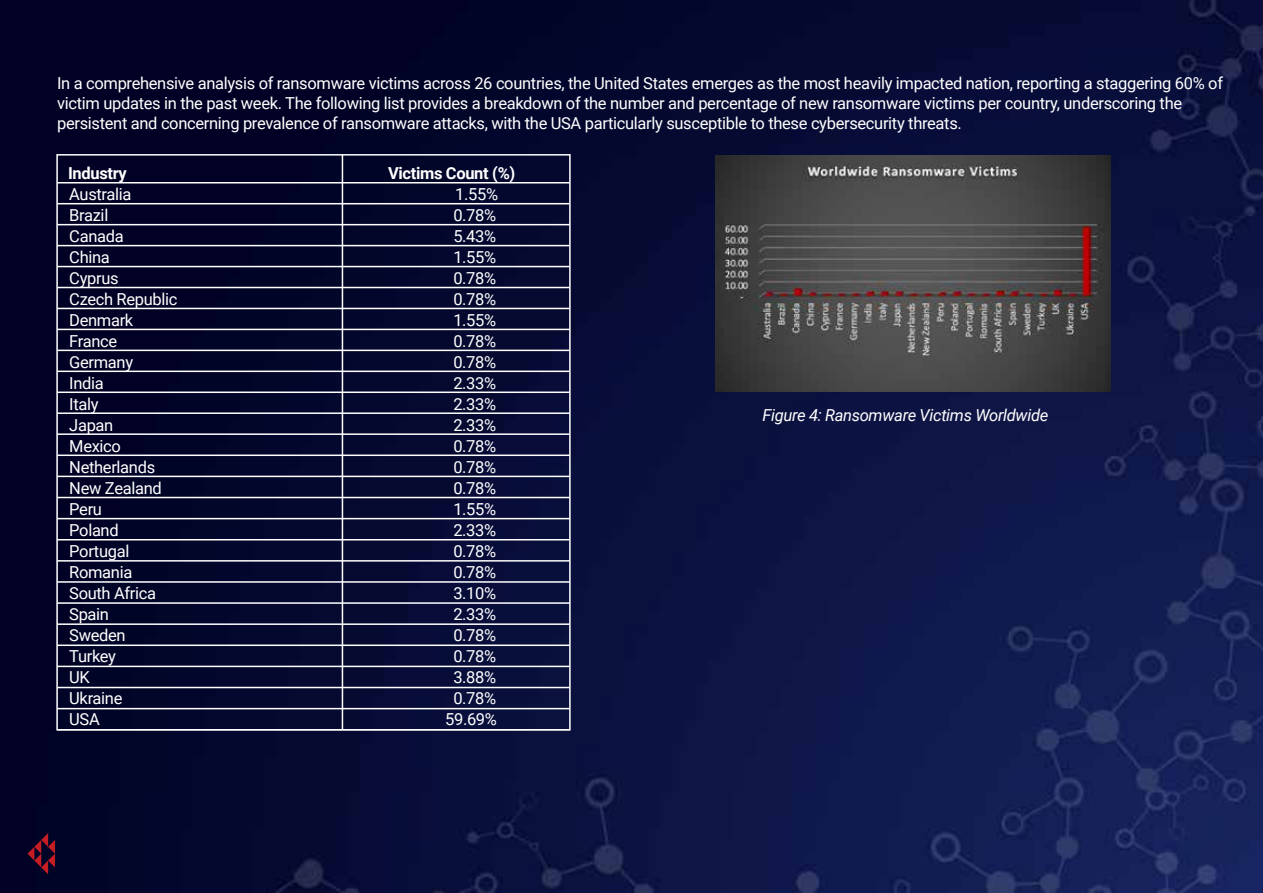
<style>
.page{position:relative;width:1263px;height:893px;background:#fff}
.page>*{position:absolute;margin:0;border:0;box-sizing:border-box;transform-origin:0 0}
.t1{font:16.5px/21px "Roboto";letter-spacing:-.02em;color:#fff}
.t2{font:italic 16.5px "Roboto";letter-spacing:-.02em;color:#fff}
.t3{font:700 16.5px "Roboto";letter-spacing:-.02em;color:#fff}
</style>
<div class="page">
<img style="left:0;top:0;width:1263px;height:893px">
<svg style="left:28px;top:833px;width:27px;height:41px"></svg>
<hr style="left:57px;top:182px;width:513px;height:1px;background:#fff">
<hr style="left:57px;top:203px;width:513px;height:1px;background:#fff">
<hr style="left:57px;top:224px;width:513px;height:1px;background:#fff">
<hr style="left:57px;top:245px;width:513px;height:1px;background:#fff">
<hr style="left:57px;top:266px;width:513px;height:1px;background:#fff">
<hr style="left:57px;top:287px;width:513px;height:1px;background:#fff">
<hr style="left:57px;top:308px;width:513px;height:1px;background:#fff">
<hr style="left:57px;top:329px;width:513px;height:1px;background:#fff">
<hr style="left:57px;top:350px;width:513px;height:1px;background:#fff">
<hr style="left:57px;top:371px;width:513px;height:1px;background:#fff">
<hr style="left:57px;top:391px;width:513px;height:2px;background:#fff">
<hr style="left:57px;top:412px;width:513px;height:2px;background:#fff">
<hr style="left:57px;top:433px;width:513px;height:2px;background:#fff">
<hr style="left:57px;top:454px;width:513px;height:2px;background:#fff">
<hr style="left:57px;top:476px;width:513px;height:1px;background:#fff">
<hr style="left:57px;top:497px;width:513px;height:1px;background:#fff">
<hr style="left:57px;top:518px;width:513px;height:1px;background:#fff">
<hr style="left:57px;top:539px;width:513px;height:1px;background:#fff">
<hr style="left:57px;top:560px;width:513px;height:2px;background:#fff">
<hr style="left:57px;top:581px;width:513px;height:2px;background:#fff">
<hr style="left:57px;top:602px;width:513px;height:2px;background:#fff">
<hr style="left:57px;top:623px;width:513px;height:2px;background:#fff">
<hr style="left:57px;top:644px;width:513px;height:2px;background:#fff">
<hr style="left:57px;top:666px;width:513px;height:1px;background:#fff">
<hr style="left:57px;top:687px;width:513px;height:1px;background:#fff">
<hr style="left:57px;top:708px;width:513px;height:1px;background:#fff">
<hr style="left:57px;top:729px;width:513px;height:1px;background:#fff">
<hr style="left:342px;top:155px;width:1px;height:574px;background:#fff">
<img style="left:716px;top:155px;width:394px;height:236px">
<p class="t1" style="left:57px;top:73px;width:1167px;line-height:19.8px">In a comprehensive analysis of ransomware victims across 26 countries, the United States emerges as the most heavily impacted nation, reporting a staggering 60% of victim updates in the past week. The following list provides a breakdown of the number and percentage of new ransomware victims per country, underscoring the persistent and concerning prevalence of ransomware attacks, with the USA particularly susceptible to these cybersecurity threats.</p>
<p class="t3" style="left:68px;top:161px;width:60px">Industry</p>
<p class="t3" style="left:388px;top:161px;width:129px">Victims Count (%)</p>
<p class="t1" style="left:445px;top:183px;width:54px;text-align:right">1.55%<br>0.78%<br>5.43%<br>1.55%<br>0.78%<br>0.78%<br>1.55%<br>0.78%<br>0.78%<br>2.33%<br>2.33%<br>2.33%<br>0.78%<br>0.78%<br>0.78%<br>1.55%<br>2.33%<br>0.78%<br>0.78%<br>3.10%<br>2.33%<br>0.78%<br>0.78%<br>3.88%<br>0.78%<br>59.69%</p>
<p class="t1" style="left:69px;top:183px;width:110px">Australia<br>Brazil<br>Canada<br>China<br>Cyprus<br>Czech Republic<br>Denmark<br>France<br>Germany<br>India<br>Italy<br>Japan<br>Mexico<br>Netherlands<br>New Zealand<br>Peru<br>Poland<br>Portugal<br>Romania<br>South Africa<br>Spain<br>Sweden<br>Turkey<br>UK<br>Ukraine<br>USA</p>
<p class="t2" style="left:762px;top:404px;width:287px">Figure 4: Ransomware Victims Worldwide</p>
</div>
